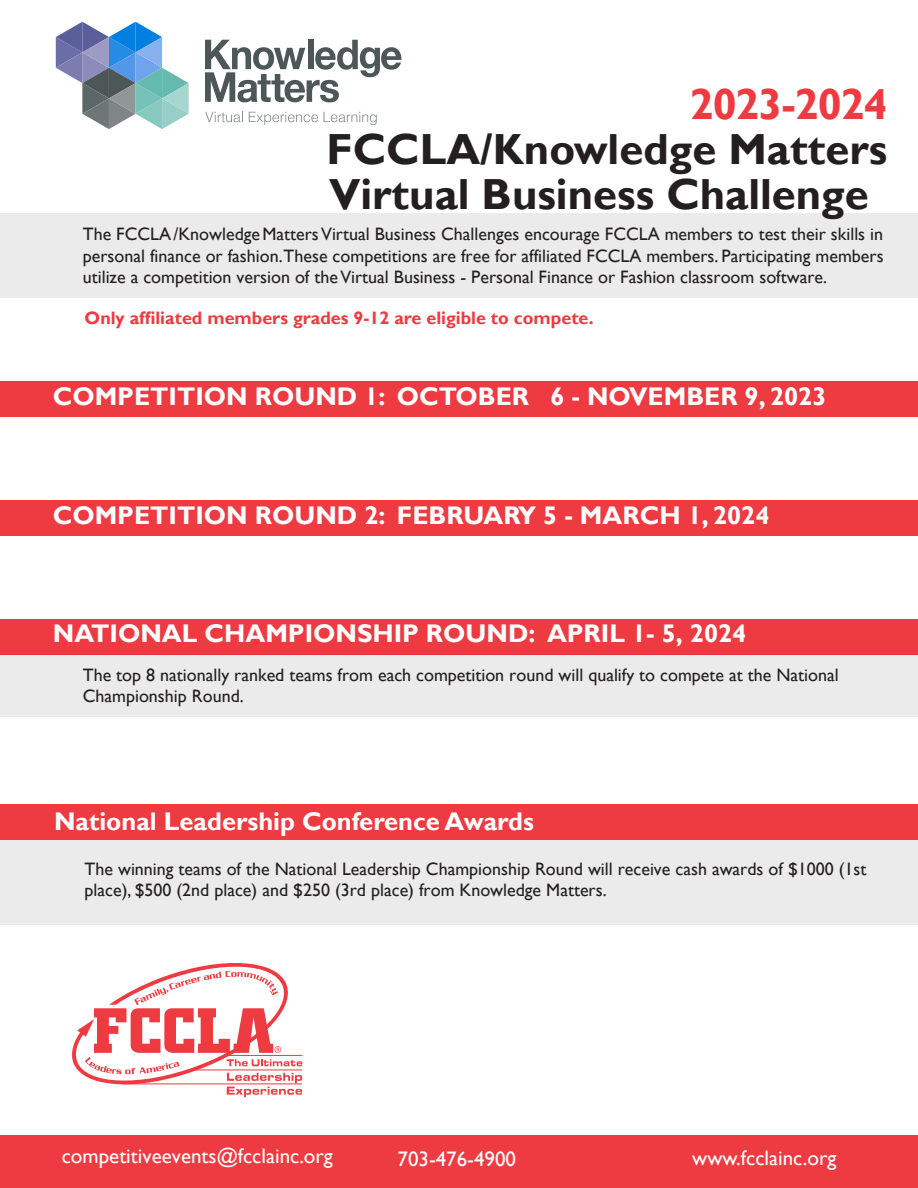
<style>
.page{position:relative;width:918px;height:1188px;background:#fff}
.page>*{position:absolute;margin:0;border:0;box-sizing:border-box;transform-origin:0 0}
.t1{font:700 43.5px/45px "Gill Sans";color:#231f20;text-align:justify}
.t2{font:700 25.5px "Gill Sans";color:#fff}
.t3{font:21px "Gill Sans";color:#fff}
.t4{font:18px/21.6px "Gill Sans";color:#231f20}
.t5{font:700 18px "Gill Sans";color:#ee3a41}
.s1{color:#ee3a41}
.s2{font-style:inherit}
</style>
<div class="page">
<div style="left:0;top:840px;width:918px;height:84px;background:#ecebeb"></div>
<div style="left:0;top:214px;width:918px;height:84px;background:#ecebeb"></div>
<svg style="left:72px;top:963px;width:230px;height:134px"></svg>
<hr style="left:189px;top:1070px;width:113px;height:1px;background:#ee3a41">
<hr style="left:123px;top:1084px;width:179px;height:1px;background:#ee3a41">
<div style="left:0;top:382px;width:918px;height:35px;background:#ee3a41"></div>
<div style="left:0;top:500px;width:918px;height:35px;background:#ee3a41"></div>
<div style="left:0;top:619px;width:918px;height:35px;background:#ee3a41"></div>
<div style="left:0;top:654px;width:918px;height:63px;background:#ecebeb"></div>
<div style="left:0;top:805px;width:918px;height:35px;background:#ee3a41"></div>
<svg style="left:205px;top:112px;width:38px;height:10px"></svg>
<svg style="left:249px;top:112px;width:69px;height:13px"></svg>
<svg style="left:324px;top:112px;width:53px;height:13px"></svg>
<svg style="left:56px;top:22px;width:133px;height:107px"></svg>
<svg style="left:205px;top:40px;width:196px;height:62px"></svg>
<div style="left:0;top:1136px;width:918px;height:52px;background:#ee3a41"></div>
<p class="t1" style="left:326px;top:82px;width:563px;text-indent:363px"><span class="s1">202</span><span class="s1">3</span><span class="s1">-202</span><span class="s1">4<br></span>FCCLA/Knowledge Matters Virtual Business Challenge</p>
<p class="t4" style="left:83px;top:223px;width:802px;text-align:justify">The FCCLA /Knowledge Matters Virtual Business Challenges encourage FCCLA members to test their skills in personal finance or fashion. These competitions are free for affiliated FCCLA members. Participating members utilize a competition version of the Virtual Business - Personal Finance or Fashion classroom software.</p>
<p class="t5" style="left:85px;top:307px;width:511px">Only affiliated members grades 9-12 are eligible to compete.</p>
<p class="t2" style="left:53px;top:382px;width:775px">COMPETITION ROUND 1: OCTOBER <span class="s2">6</span> - NOVEMBER <span class="s2">9</span>, 202<span class="s2">3</span></p>
<p class="t2" style="left:53px;top:501px;width:718px">COMPETITION ROUND 2: FEBRUARY <span class="s2">5</span> - <span class="s2">MARCH 1</span>, 202<span class="s2">4</span></p>
<p class="t2" style="left:53px;top:619px;width:695px">NATIONAL CHAMPIONSHIP ROUND: <span class="s2">APRIL 1- 5, 2024</span></p>
<p class="t4" style="left:83px;top:664px;width:757px">The top 8 nationally ranked teams from each competition round will qualify to compete at the National<br>Championship Round.</p>
<p class="t2" style="left:54px;top:807px;width:482px">National Leadership Conference Awards</p>
<p class="t4" style="left:85px;top:858px;width:783px">The winning teams of the National Leadership Championship Round will receive cash awards of $1000 (1st place), $500 (2nd place) and $250 (3rd place) from Knowledge Matters.</p>
<p class="t3" style="left:62px;top:1144px;width:273px">competitiveevents@fcclainc.org</p>
<p class="t3" style="left:398px;top:1147px;width:120px">703-476-4900</p>
<p class="t3" style="left:692px;top:1146px;width:146px">www.fcclainc.org</p>
</div>
